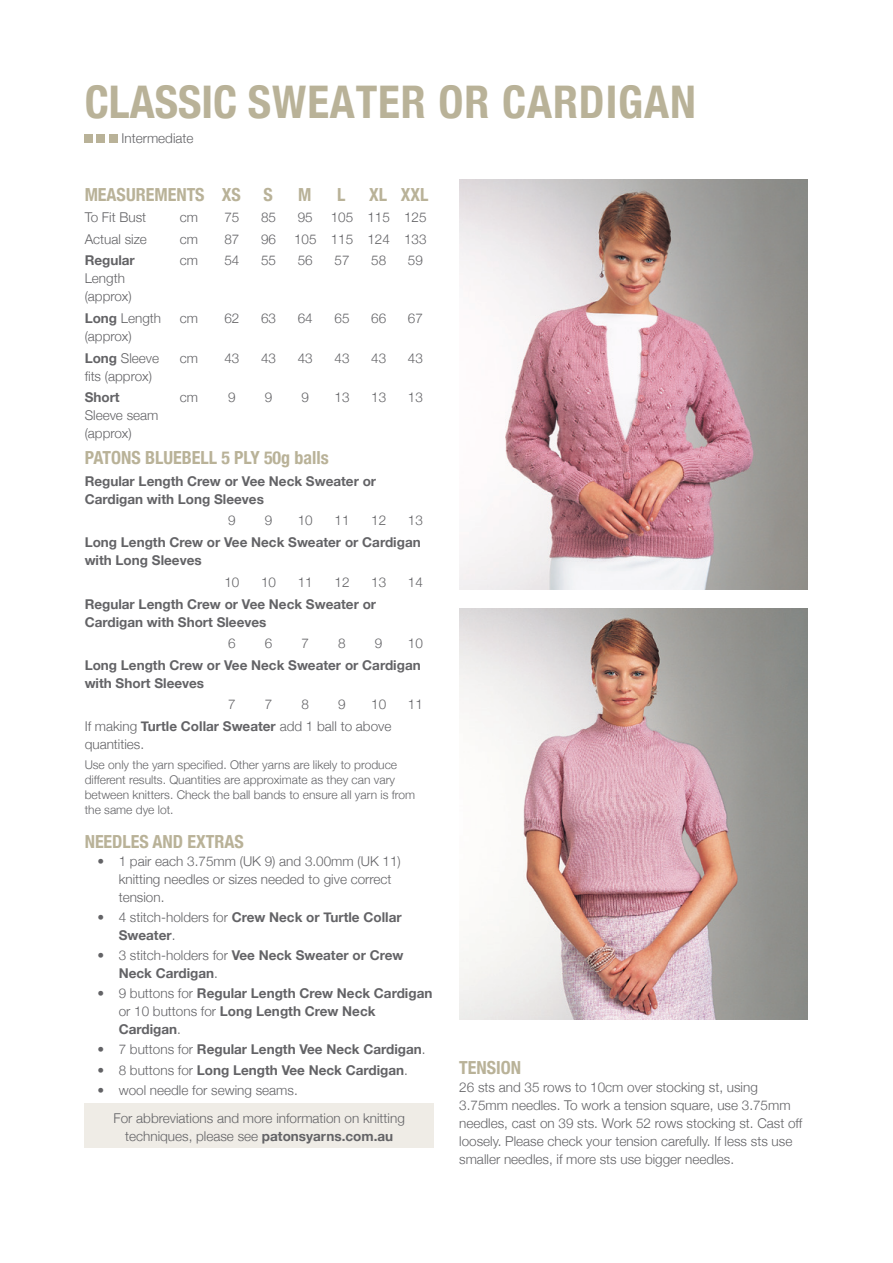
<style>
.page{position:relative;width:893px;height:1263px;background:#fff}
.page>*{position:absolute;margin:0;border:0;box-sizing:border-box;transform-origin:0 0}
.ACS_H1{font:700 condensed 45px "Helvetica Neue";letter-spacing:.02em;color:#b9b298}
.ACS_Table_H1{font:700 condensed 18px "Helvetica Neue";color:#b9b298}
.ACS_H2{font:700 condensed 18px "Helvetica Neue";color:#b9b298}
.ACS_Body_Text_Instru{font:300 13.5px/18px "Helvetica Neue";color:#636366}
.ACS_Body_Text_Instru-2{font:700 13.5px/18px "Helvetica Neue";color:#636366}
.ACS_Body_Text{font:300 13.5px "Helvetica Neue";color:#636366}
.ACS_IMPORTANT_text{font:300 12px/15px "Helvetica Neue";color:#636366}
.s1{font-weight:700}
.s2{font-weight:300}
</style>
<div class="page">
<div style="left:85px;top:1103px;width:349px;height:45px;background:#efece6"></div>
<div style="left:85px;top:134px;width:8px;height:9px;background:#b9b298"></div>
<div style="left:109px;top:134px;width:8px;height:9px;background:#b9b298"></div>
<div style="left:97px;top:134px;width:8px;height:9px;background:#b9b298"></div>
<img style="left:459px;top:179px;width:349px;height:411px">
<img style="left:459px;top:609px;width:349px;height:410px">
<p class="ACS_H1" style="left:85px;top:74px;width:613px">CLASSIC SWEATER OR CARDIGAN</p>
<p class="ACS_Body_Text" style="left:122px;top:129px;width:74px">Intermediate</p>
<p class="ACS_Table_H1" style="left:85px;top:183px;width:121px">MEASUREMENTS</p>
<p class="ACS_Table_H1" style="left:222px;top:183px;width:21px">XS</p>
<p class="ACS_Table_H1" style="left:263px;top:183px;width:11px">S</p>
<p class="ACS_Table_H1" style="left:298px;top:183px;width:15px">M</p>
<p class="ACS_Table_H1" style="left:337px;top:183px;width:10px">L</p>
<p class="ACS_Table_H1" style="left:369px;top:183px;width:19px">XL</p>
<p class="ACS_Table_H1" style="left:401px;top:183px;width:29px">XXL</p>
<p class="ACS_Body_Text_Instru" style="left:85px;top:208px;width:63px">To Fit Bust</p>
<p class="ACS_Body_Text_Instru" style="left:180px;top:208px;width:20px">cm</p>
<p class="ACS_Body_Text_Instru" style="left:224px;top:208px;width:17px">75</p>
<p class="ACS_Body_Text_Instru" style="left:261px;top:208px;width:17px">85</p>
<p class="ACS_Body_Text_Instru" style="left:298px;top:208px;width:17px">95</p>
<p class="ACS_Body_Text_Instru" style="left:331px;top:208px;width:24px">105</p>
<p class="ACS_Body_Text_Instru" style="left:367px;top:208px;width:24px">115</p>
<p class="ACS_Body_Text_Instru" style="left:404px;top:208px;width:24px">125</p>
<p class="ACS_Body_Text_Instru" style="left:85px;top:230px;width:64px">Actual size</p>
<p class="ACS_Body_Text_Instru" style="left:180px;top:230px;width:20px">cm</p>
<p class="ACS_Body_Text_Instru" style="left:224px;top:230px;width:17px">87</p>
<p class="ACS_Body_Text_Instru" style="left:261px;top:230px;width:17px">96</p>
<p class="ACS_Body_Text_Instru" style="left:294px;top:230px;width:24px">105</p>
<p class="ACS_Body_Text_Instru" style="left:331px;top:230px;width:24px">115</p>
<p class="ACS_Body_Text_Instru" style="left:367px;top:230px;width:24px">124</p>
<p class="ACS_Body_Text_Instru" style="left:404px;top:230px;width:24px">133</p>
<p class="ACS_Body_Text_Instru" style="left:85px;top:251px;width:52px"><span class="s1">Regular<br></span>Length (approx)</p>
<p class="ACS_Body_Text_Instru" style="left:180px;top:251px;width:20px">cm</p>
<p class="ACS_Body_Text_Instru" style="left:224px;top:251px;width:17px">54</p>
<p class="ACS_Body_Text_Instru" style="left:261px;top:251px;width:17px">55</p>
<p class="ACS_Body_Text_Instru" style="left:298px;top:251px;width:17px">56</p>
<p class="ACS_Body_Text_Instru" style="left:334px;top:251px;width:17px">57</p>
<p class="ACS_Body_Text_Instru" style="left:371px;top:251px;width:17px">58</p>
<p class="ACS_Body_Text_Instru" style="left:408px;top:251px;width:17px">59</p>
<p class="ACS_Body_Text_Instru" style="left:85px;top:309px;width:78px"><span class="s1">Long</span> Length (approx)</p>
<p class="ACS_Body_Text_Instru" style="left:180px;top:309px;width:20px">cm</p>
<p class="ACS_Body_Text_Instru" style="left:224px;top:309px;width:17px">62</p>
<p class="ACS_Body_Text_Instru" style="left:261px;top:309px;width:17px">63</p>
<p class="ACS_Body_Text_Instru" style="left:298px;top:309px;width:17px">64</p>
<p class="ACS_Body_Text_Instru" style="left:334px;top:309px;width:17px">65</p>
<p class="ACS_Body_Text_Instru" style="left:371px;top:309px;width:17px">66</p>
<p class="ACS_Body_Text_Instru" style="left:408px;top:309px;width:17px">67</p>
<p class="ACS_Body_Text_Instru" style="left:85px;top:349px;width:76px"><span class="s1">Long</span> Sleeve fits (approx)</p>
<p class="ACS_Body_Text_Instru" style="left:180px;top:349px;width:20px">cm</p>
<p class="ACS_Body_Text_Instru" style="left:224px;top:349px;width:17px">43</p>
<p class="ACS_Body_Text_Instru" style="left:261px;top:349px;width:17px">43</p>
<p class="ACS_Body_Text_Instru" style="left:298px;top:349px;width:17px">43</p>
<p class="ACS_Body_Text_Instru" style="left:334px;top:349px;width:17px">43</p>
<p class="ACS_Body_Text_Instru" style="left:371px;top:349px;width:17px">43</p>
<p class="ACS_Body_Text_Instru" style="left:408px;top:349px;width:17px">43</p>
<p class="ACS_Body_Text_Instru" style="left:85px;top:388px;width:75px"><span class="s1">Short<br></span>Sleeve seam (approx)</p>
<p class="ACS_Body_Text_Instru" style="left:180px;top:388px;width:20px">cm</p>
<p class="ACS_Body_Text_Instru" style="left:228px;top:388px;width:9px">9</p>
<p class="ACS_Body_Text_Instru" style="left:265px;top:388px;width:9px">9</p>
<p class="ACS_Body_Text_Instru" style="left:302px;top:388px;width:9px">9</p>
<p class="ACS_Body_Text_Instru" style="left:334px;top:388px;width:17px">13</p>
<p class="ACS_Body_Text_Instru" style="left:371px;top:388px;width:17px">13</p>
<p class="ACS_Body_Text_Instru" style="left:408px;top:388px;width:17px">13</p>
<p class="ACS_Table_H1" style="left:85px;top:447px;width:246px">PATONS BLUEBELL 5 PLY 50g balls</p>
<p class="ACS_Body_Text_Instru-2" style="left:85px;top:472px;width:293px">Regular Length Crew or Vee Neck Sweater or<br>Cardigan with Long Sleeves</p>
<p class="ACS_Body_Text_Instru" style="left:228px;top:511px;width:9px">9</p>
<p class="ACS_Body_Text_Instru" style="left:265px;top:511px;width:9px">9</p>
<p class="ACS_Body_Text_Instru" style="left:298px;top:511px;width:17px">10</p>
<p class="ACS_Body_Text_Instru" style="left:334px;top:511px;width:17px">11</p>
<p class="ACS_Body_Text_Instru" style="left:371px;top:511px;width:17px">12</p>
<p class="ACS_Body_Text_Instru" style="left:408px;top:511px;width:17px">13</p>
<p class="ACS_Body_Text_Instru-2" style="left:85px;top:533px;width:338px">Long Length Crew or Vee Neck Sweater or Cardigan with Long Sleeves</p>
<p class="ACS_Body_Text_Instru" style="left:224px;top:573px;width:17px">10</p>
<p class="ACS_Body_Text_Instru" style="left:261px;top:573px;width:17px">10</p>
<p class="ACS_Body_Text_Instru" style="left:298px;top:573px;width:17px">11</p>
<p class="ACS_Body_Text_Instru" style="left:334px;top:573px;width:17px">12</p>
<p class="ACS_Body_Text_Instru" style="left:371px;top:573px;width:17px">13</p>
<p class="ACS_Body_Text_Instru" style="left:408px;top:573px;width:17px">14</p>
<p class="ACS_Body_Text_Instru-2" style="left:85px;top:594px;width:293px">Regular Length Crew or Vee Neck Sweater or<br>Cardigan with Short Sleeves</p>
<p class="ACS_Body_Text_Instru" style="left:228px;top:634px;width:9px">6</p>
<p class="ACS_Body_Text_Instru" style="left:265px;top:634px;width:9px">6</p>
<p class="ACS_Body_Text_Instru" style="left:302px;top:634px;width:9px">7</p>
<p class="ACS_Body_Text_Instru" style="left:338px;top:634px;width:9px">8</p>
<p class="ACS_Body_Text_Instru" style="left:375px;top:634px;width:9px">9</p>
<p class="ACS_Body_Text_Instru" style="left:408px;top:634px;width:17px">10</p>
<p class="ACS_Body_Text_Instru-2" style="left:85px;top:656px;width:338px">Long Length Crew or Vee Neck Sweater or Cardigan with Short Sleeves</p>
<p class="ACS_Body_Text_Instru" style="left:228px;top:695px;width:9px">7</p>
<p class="ACS_Body_Text_Instru" style="left:265px;top:695px;width:9px">7</p>
<p class="ACS_Body_Text_Instru" style="left:302px;top:695px;width:9px">8</p>
<p class="ACS_Body_Text_Instru" style="left:338px;top:695px;width:9px">9</p>
<p class="ACS_Body_Text_Instru" style="left:371px;top:695px;width:17px">10</p>
<p class="ACS_Body_Text_Instru" style="left:408px;top:695px;width:17px">11</p>
<p class="ACS_Body_Text_Instru" style="left:85px;top:717px;width:308px">If making <span class="s1">Turtle Collar Sweater</span> add 1 ball to above quantities.</p>
<p class="ACS_IMPORTANT_text" style="left:85px;top:757px;width:332px">Use only the yarn specified. Other yarns are likely to produce different results. Quantities are approximate as they can vary between knitters. Check the ball bands to ensure all yarn is from the same dye lot.</p>
<p class="ACS_H2" style="left:85px;top:830px;width:161px">NEEDLES AND EXTRAS</p>
<p class="ACS_Body_Text_Instru" style="left:119px;top:852px;width:284px;text-indent:-21px">• 1 pair each 3.75mm (UK 9) and 3.00mm (UK 11) knitting needles or sizes needed to give correct tension.</p>
<p class="ACS_Body_Text_Instru-2" style="left:119px;top:908px;width:284px;text-indent:-21px"><span class="s2">• 4 stitch-holders for</span> Crew Neck or Turtle Collar<br>Sweater<span class="s2">.</span></p>
<p class="ACS_Body_Text_Instru-2" style="left:119px;top:946px;width:286px;text-indent:-21px"><span class="s2">• 3 stitch-holders for</span> Vee Neck Sweater or Crew<br>Neck Cardigan<span class="s2">.</span></p>
<p class="ACS_Body_Text_Instru-2" style="left:119px;top:984px;width:315px;text-indent:-21px"><span class="s2">• 9 buttons for</span> Regular Length Crew Neck Cardigan <span class="s2">or 10 buttons for</span> Long Length Crew Neck<br>Cardigan<span class="s2">.</span></p>
<p class="ACS_Body_Text_Instru-2" style="left:97px;top:1040px;width:330px"><span class="s2">• 7 buttons for</span> Regular Length Vee Neck Cardigan<span class="s2">.</span></p>
<p class="ACS_Body_Text_Instru-2" style="left:97px;top:1060px;width:312px"><span class="s2">• 8 buttons for</span> Long Length Vee Neck Cardigan<span class="s2">.</span></p>
<p class="ACS_Body_Text_Instru" style="left:97px;top:1080px;width:202px">• wool needle for sewing seams.</p>
<p class="ACS_Body_Text_Instru" style="left:114px;top:1109px;width:293px;text-align:center">For abbreviations and more information on knitting techniques, please see <span class="s1">patonsyarns.com.au</span></p>
<p class="ACS_H2" style="left:459px;top:1056px;width:63px">TENSION</p>
<p class="ACS_Body_Text_Instru" style="left:459px;top:1077px;width:345px">26 sts and 35 rows to 10cm over stocking st, using 3.75mm needles. To work a tension square, use 3.75mm needles, cast on 39 sts. Work 52 rows stocking st. Cast off loosely. Please check your tension carefully. If less sts use smaller needles, if more sts use bigger needles.</p>
</div>
